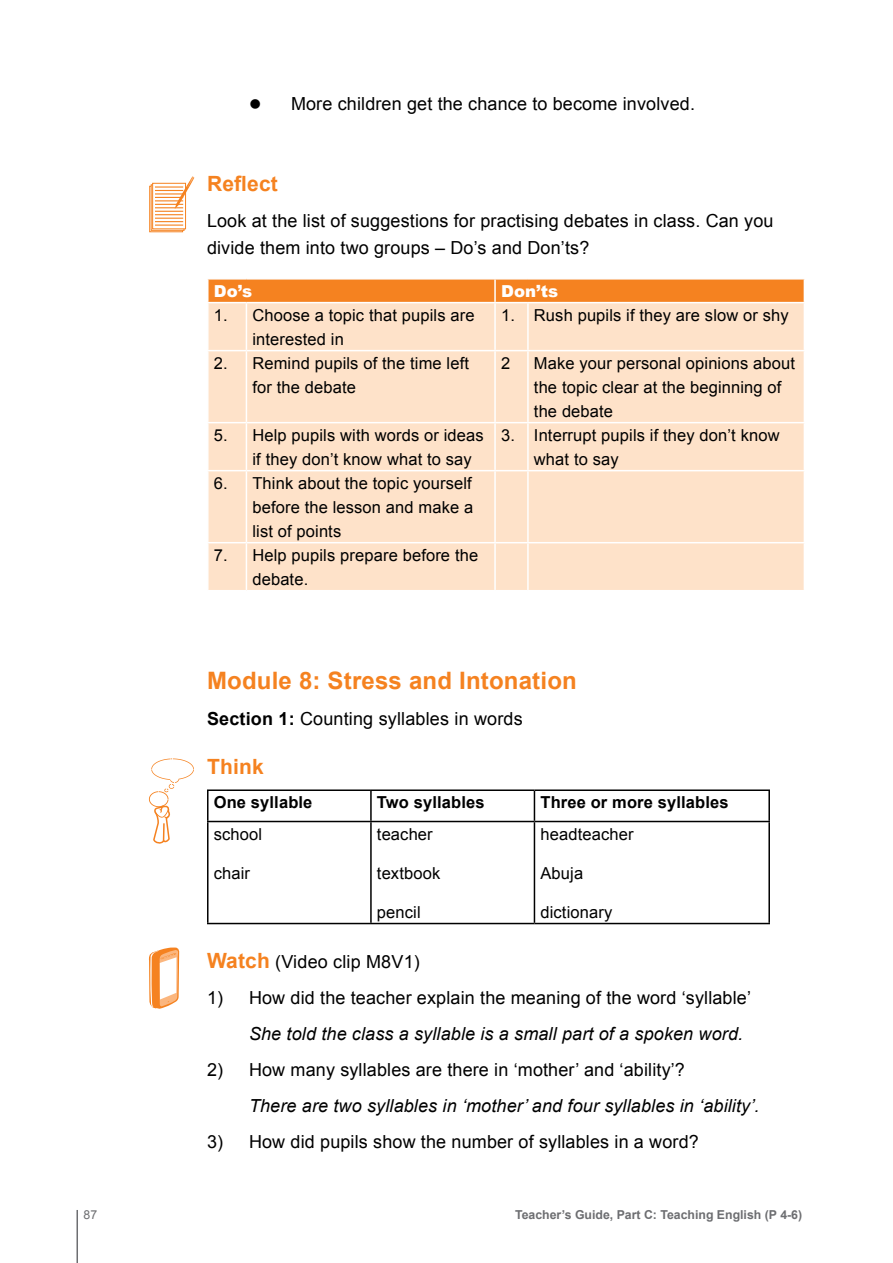
<style>
.page{position:relative;width:893px;height:1263px;background:#fff}
.page>*{position:absolute;margin:0;border:0;box-sizing:border-box;transform-origin:0 0}
.t1{font:700 24px "Arial";letter-spacing:.01em;color:#f58220}
.t2{font:700 21px "Arial";letter-spacing:.01em;color:#f58220}
.t3{font:18px/27px "Arial";letter-spacing:.01em;color:#000}
.t4{font:italic 18px "Arial";letter-spacing:.01em;color:#000}
.t5{font:16.5px/24px "Arial";letter-spacing:.01em;color:#000}
.t6{font:700 16.5px "Arial";letter-spacing:.01em;color:#000}
.t7{font:900 16.5px "Arial";letter-spacing:.01em;color:#fff}
.t8{font:700 12.3px "Arial";color:#6d6e71}
.t9{font:12.3px "Arial";color:#6d6e71}
.s1{font-weight:700}
.s2{font-weight:700;font-size:21px;color:#f58220}
</style>
<div class="page">
<hr style="left:76px;top:1210px;width:2px;height:53px;background:#6d6e71">
<div style="left:208px;top:303px;width:596px;height:287px;background:#fee2c9"></div>
<svg style="left:207px;top:279px;width:598px;height:23px;background:#f58628"></svg>
<hr style="left:246px;top:303px;width:1px;height:47px;background:#fff">
<hr style="left:494px;top:303px;width:2px;height:47px;background:#fff">
<hr style="left:527px;top:303px;width:2px;height:47px;background:#fff">
<hr style="left:207px;top:350px;width:39px;height:1px;background:#fff">
<hr style="left:246px;top:350px;width:249px;height:1px;background:#fff">
<hr style="left:246px;top:351px;width:1px;height:71px;background:#fff">
<hr style="left:495px;top:350px;width:33px;height:1px;background:#fff">
<hr style="left:494px;top:351px;width:2px;height:71px;background:#fff">
<hr style="left:528px;top:350px;width:277px;height:1px;background:#fff">
<hr style="left:527px;top:351px;width:2px;height:71px;background:#fff">
<hr style="left:207px;top:422px;width:39px;height:1px;background:#fff">
<hr style="left:246px;top:422px;width:249px;height:1px;background:#fff">
<hr style="left:246px;top:423px;width:1px;height:47px;background:#fff">
<hr style="left:495px;top:422px;width:33px;height:1px;background:#fff">
<hr style="left:494px;top:423px;width:2px;height:47px;background:#fff">
<hr style="left:528px;top:422px;width:277px;height:1px;background:#fff">
<hr style="left:527px;top:423px;width:2px;height:47px;background:#fff">
<hr style="left:207px;top:470px;width:39px;height:1px;background:#fff">
<hr style="left:246px;top:470px;width:249px;height:1px;background:#fff">
<hr style="left:246px;top:471px;width:1px;height:71px;background:#fff">
<hr style="left:495px;top:470px;width:33px;height:1px;background:#fff">
<hr style="left:494px;top:471px;width:2px;height:71px;background:#fff">
<hr style="left:528px;top:470px;width:277px;height:1px;background:#fff">
<hr style="left:527px;top:471px;width:2px;height:71px;background:#fff">
<hr style="left:207px;top:542px;width:39px;height:1px;background:#fff">
<hr style="left:246px;top:542px;width:249px;height:1px;background:#fff">
<hr style="left:246px;top:543px;width:1px;height:47px;background:#fff">
<hr style="left:495px;top:542px;width:33px;height:1px;background:#fff">
<hr style="left:494px;top:543px;width:2px;height:47px;background:#fff">
<hr style="left:528px;top:542px;width:277px;height:1px;background:#fff">
<hr style="left:527px;top:543px;width:2px;height:47px;background:#fff">
<hr style="left:207px;top:789px;width:164px;height:2px;background:#000">
<hr style="left:207px;top:791px;width:1px;height:30px;background:#000">
<hr style="left:371px;top:789px;width:163px;height:2px;background:#000">
<hr style="left:370px;top:791px;width:2px;height:30px;background:#000">
<hr style="left:534px;top:789px;width:236px;height:2px;background:#000">
<hr style="left:534px;top:791px;width:1px;height:30px;background:#000">
<hr style="left:768px;top:791px;width:2px;height:30px;background:#000">
<hr style="left:207px;top:821px;width:164px;height:1px;background:#000">
<hr style="left:207px;top:822px;width:1px;height:101px;background:#000">
<hr style="left:371px;top:821px;width:163px;height:1px;background:#000">
<hr style="left:370px;top:822px;width:2px;height:101px;background:#000">
<hr style="left:534px;top:821px;width:236px;height:1px;background:#000">
<hr style="left:534px;top:822px;width:1px;height:101px;background:#000">
<hr style="left:768px;top:822px;width:2px;height:101px;background:#000">
<hr style="left:207px;top:923px;width:164px;height:1px;background:#000">
<hr style="left:371px;top:923px;width:163px;height:1px;background:#000">
<hr style="left:534px;top:923px;width:236px;height:1px;background:#000">
<svg style="left:149px;top:758px;width:45px;height:86px"></svg>
<svg style="left:148px;top:947px;width:31px;height:62px"></svg>
<svg style="left:149px;top:186px;width:34px;height:46px"></svg>
<svg style="left:151px;top:184px;width:33px;height:47px"></svg>
<div style="left:152px;top:183px;width:34px;height:46px;background:#fff;border:1px solid #f58220"></div>
<svg style="left:155px;top:176px;width:40px;height:50px"></svg>
<p class="t3" style="left:249px;top:90px;width:447px">● More children get the chance to become involved.</p>
<p class="t2" style="left:207px;top:170px;width:72px">Reflect</p>
<p class="t3" style="left:207px;top:207px;width:568px">Look at the list of suggestions for practising debates in class. Can you divide them into two groups – Do’s and Don’ts?</p>
<p class="t7" style="left:214px;top:279px;width:40px">Do’s</p>
<p class="t7" style="left:501px;top:279px;width:59px">Don’ts</p>
<p class="t5" style="left:252px;top:303px;width:224px;text-indent:-39px">1. Choose a topic that pupils are interested in</p>
<p class="t5" style="left:501px;top:303px;width:289px">1. Rush pupils if they are slow or shy</p>
<p class="t5" style="left:252px;top:351px;width:218px;text-indent:-39px">2. Remind pupils of the time left for the debate</p>
<p class="t5" style="left:501px;top:351px;width:11px">2</p>
<p class="t5" style="left:534px;top:351px;width:263px">Make your personal opinions about the topic clear at the beginning of the debate</p>
<p class="t5" style="left:252px;top:423px;width:233px;text-indent:-39px">5. Help pupils with words or ideas if they don’t know what to say</p>
<p class="t5" style="left:534px;top:423px;width:247px;text-indent:-33px">3. Interrupt pupils if they don’t know what to say</p>
<p class="t5" style="left:252px;top:471px;width:222px;text-align:justify;text-indent:-39px">6. Think about the topic yourself before the lesson and make a list of points</p>
<p class="t5" style="left:252px;top:543px;width:227px;text-indent:-39px">7. Help pupils prepare before the debate.</p>
<h1 class="t1" style="left:207px;top:664px;width:371px">Module 8: Stress and Intonation</h1>
<p class="t3" style="left:207px;top:705px;width:317px"><span class="s1">Section 1:</span> Counting syllables in words</p>
<p class="t2" style="left:207px;top:753px;width:58px">Think</p>
<p class="t6" style="left:214px;top:791px;width:100px">One syllable</p>
<p class="t6" style="left:377px;top:791px;width:109px">Two syllables</p>
<p class="t6" style="left:540px;top:791px;width:190px">Three or more syllables</p>
<p class="t5" style="left:214px;top:822px;width:50px">school</p>
<p class="t5" style="left:214px;top:861px;width:38px">chair</p>
<p class="t5" style="left:377px;top:822px;width:57px">teacher</p>
<p class="t5" style="left:377px;top:861px;width:65px">textbook</p>
<p class="t5" style="left:377px;top:900px;width:45px">pencil</p>
<p class="t5" style="left:540px;top:822px;width:95px">headteacher</p>
<p class="t5" style="left:540px;top:861px;width:44px">Abuja</p>
<p class="t5" style="left:540px;top:900px;width:73px">dictionary</p>
<p class="t3" style="left:207px;top:948px;width:214px"><span class="s2">Watch</span> (Video clip M8V1)</p>
<p class="t3" style="left:207px;top:984px;width:545px">1) How did the teacher explain the meaning of the word ‘syllable’</p>
<p class="t4" style="left:249px;top:1022px;width:496px">She told the class a syllable is a small part of a spoken word.</p>
<p class="t3" style="left:207px;top:1056px;width:479px">2) How many syllables are there in ‘mother’ and ‘ability’?</p>
<p class="t4" style="left:249px;top:1094px;width:512px">There are two syllables in ‘mother’ and four syllables in ‘ability’.</p>
<p class="t3" style="left:207px;top:1128px;width:493px">3) How did pupils show the number of syllables in a word?</p>
<p class="t9" style="left:84px;top:1206px;width:15px">87</p>
<p class="t8" style="left:515px;top:1206px;width:289px">Teacher’s Guide, Part C: Teaching English (P 4-6)</p>
</div>
